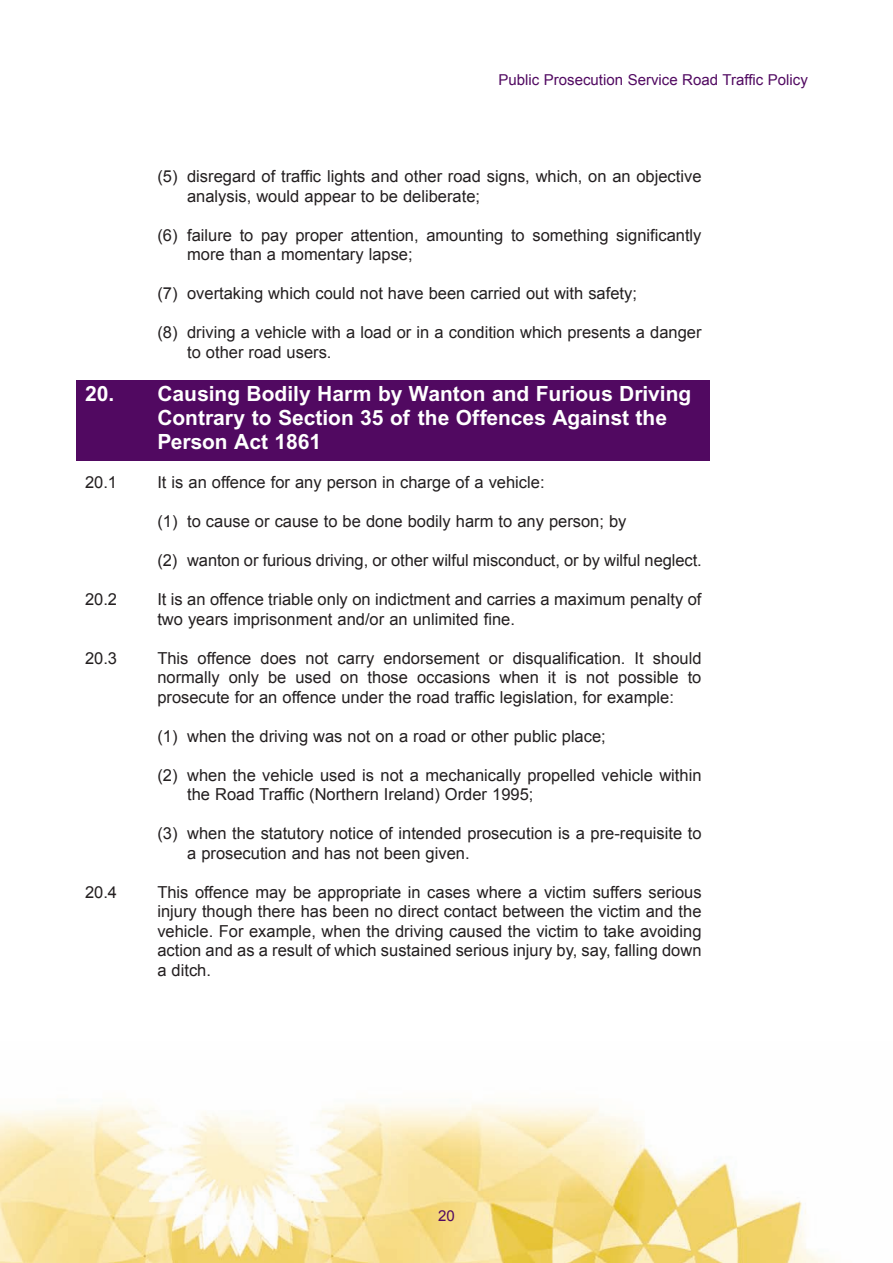
<style>
.page{position:relative;width:893px;height:1263px;background:#fff}
.page>*{position:absolute;margin:0;border:0;box-sizing:border-box;transform-origin:0 0}
.t1{font:700 21px/24px "Arial";color:#fff}
.t2{font:16.5px/19.5px "Arial";color:#231f20}
.t3{font:15px "Arial";color:#510961}
</style>
<div class="page">
<div style="left:77px;top:380px;width:633px;height:80px;background:#510961"></div>
<img style="left:0;top:1104px;width:833px;height:159px">
<p class="t3" style="left:498px;top:72px;width:311px">Public Prosecution Service Road Traffic Policy</p>
<p class="t2" style="left:187px;top:167px;width:516px;text-indent:-30px">(5) disregard of traffic lights and other road signs, which, on an objective analysis, would appear to be deliberate;</p>
<p class="t2" style="left:187px;top:225px;width:516px;text-indent:-30px">(6) failure to pay proper attention, amounting to something significantly more than a momentary lapse;</p>
<p class="t2" style="left:157px;top:284px;width:481px">(7) overtaking which could not have been carried out with safety;</p>
<p class="t2" style="left:187px;top:323px;width:516px;text-indent:-30px">(8) driving a vehicle with a load or in a condition which presents a danger to other road users</p>
<p class="t1" style="left:85px;top:384px;width:31px">2 .</p>
<p class="t1" style="left:157px;top:384px;width:535px">Causing Bodily Harm by Wanton and Furious Driving<br>Contrary to Section 35 of the Offences Against the<br>Person Act 1861</p>
<p class="t2" style="left:85px;top:473px;width:34px">20 1</p>
<p class="t2" style="left:157px;top:473px;width:389px">It is an offence for any person in charge of a vehicle:</p>
<p class="t2" style="left:157px;top:512px;width:471px">(1) to cause or cause to be done bodily harm to any person; by</p>
<p class="t2" style="left:157px;top:551px;width:541px">(2) wanton or furious driving, or other wilful misconduct, or by wilful neglect</p>
<p class="t2" style="left:85px;top:590px;width:34px">20 2</p>
<p class="t2" style="left:157px;top:590px;width:546px">It is an offence triable only on indictment and carries a maximum penalty of two years imprisonment and/or an unlimited fine</p>
<p class="t2" style="left:85px;top:648px;width:34px">20 3</p>
<p class="t2" style="left:157px;top:648px;width:546px;text-align:justify">This offence does not carry endorsement or disqualification It should normally only be used on those occasions when it is not possible to prosecute for an offence under the road traffic legislation, for example:</p>
<p class="t2" style="left:157px;top:726px;width:450px">(1) when the driving was not on a road or other public place;</p>
<p class="t2" style="left:187px;top:765px;width:516px;text-indent:-30px">(2) when the vehicle used is not a mechanically propelled vehicle within the Road Traffic (Northern Ireland) Order 1995;</p>
<p class="t2" style="left:187px;top:824px;width:516px;text-indent:-30px">(3) when the statutory notice of intended prosecution is a pre-requisite to a prosecution and has not been given</p>
<p class="t2" style="left:85px;top:882px;width:34px">20 4</p>
<p class="t2" style="left:157px;top:882px;width:546px;text-align:justify">This offence may be appropriate in cases where a victim suffers serious injury though there has been no direct contact between the victim and the vehicle For example, when the driving caused the victim to take avoiding action and as a result of which sustained serious injury by, say, falling down a ditch</p>
<p class="t3" style="left:438px;top:1207px;width:18px">20</p>
</div>
